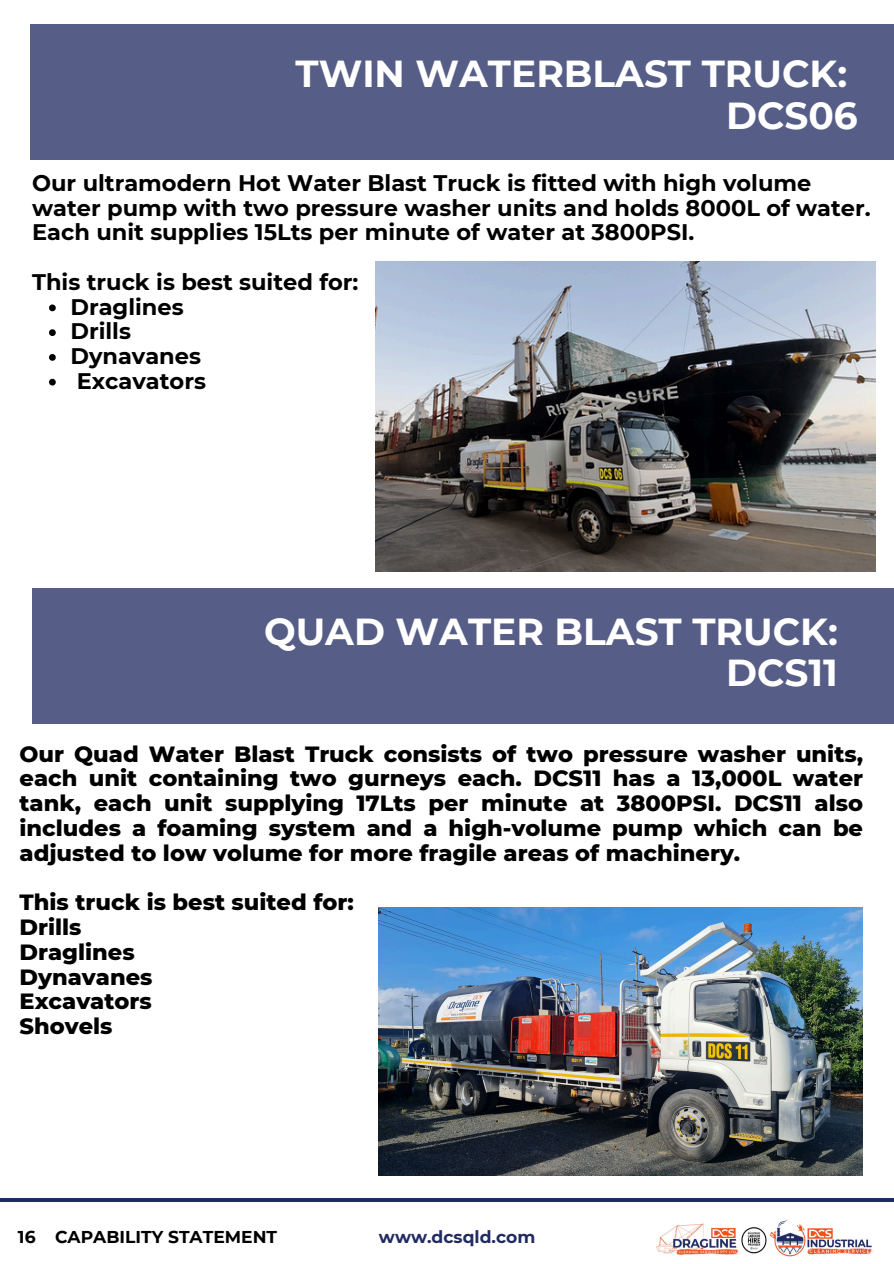
<style>
.page{position:relative;width:894px;height:1264px;background:#fff}
.page>*{position:absolute;margin:0;border:0;box-sizing:border-box;transform-origin:0 0}
.t1{font:700 37.5px/41.7px "Montserrat";color:#fff;text-align:right}
.t2{font:800 22.5px/24.8px "Montserrat";color:#000;text-align:justify}
.t3{font:700 22.5px/24.8px "Montserrat";color:#000}
.t4{font:700 17.1px "Montserrat";color:#000}
.t5{font:700 17.1px "Montserrat";color:#212b61}
</style>
<div class="page">
<img style="left:375px;top:261px;width:500px;height:311px">
<svg style="left:49px;top:304px;width:7px;height:7px"></svg>
<svg style="left:49px;top:329px;width:7px;height:7px"></svg>
<svg style="left:49px;top:354px;width:7px;height:7px"></svg>
<svg style="left:49px;top:379px;width:7px;height:6px"></svg>
<img style="left:656px;top:1219px;width:217px;height:37px">
<hr style="left:0;top:1198px;width:893px;height:3px;background:#212b61">
<div style="left:30px;top:24px;width:863px;height:135px;background:#565e87"></div>
<div style="left:32px;top:588px;width:861px;height:135px;background:#565e87"></div>
<img style="left:378px;top:907px;width:484px;height:268px">
<h2 class="t1" style="left:295px;top:53px;width:563px">TWIN WATERBLAST TRUCK:<br>DCS06</h2>
<h2 class="t3" style="left:32px;top:170px;width:839px">Our ultramodern Hot Water Blast Truck is fitted with high volume water pump with two pressure washer units and holds 8000L of water.<br>Each unit supplies 15Lts per minute of water at 3800PSI.</h2>
<h2 class="t3" style="left:32px;top:269px;width:328px">This truck is best suited for:</h2>
<p class="t3" style="left:70px;top:294px;width:115px">Draglines</p>
<p class="t3" style="left:70px;top:319px;width:62px">Drills</p>
<p class="t3" style="left:70px;top:344px;width:132px">Dynavanes</p>
<p class="t3" style="left:77px;top:368px;width:131px">Excavators</p>
<h2 class="t1" style="left:264px;top:610px;width:575px">QUAD WATER BLAST TRUCK:<br>DCS11</h2>
<p class="t2" style="left:20px;top:741px;width:844px">Our Quad Water Blast Truck consists of two pressure washer units, each unit containing two gurneys each. DCS11 has a 13,000L water tank, each unit supplying 17Lts per minute at 3800PSI. DCS11 also includes a foaming system and a high-volume pump which can be adjusted to low volume for more fragile areas of machinery.</p>
<p class="t2" style="left:20px;top:889px;width:336px;text-align:left">This truck is best suited for:<br>Drills<br>Draglines<br>Dynavanes<br>Excavators<br>Shovels</p>
<h1 class="t4" style="left:18px;top:1226px;width:260px">16 CAPABILITY STATEMENT</h1>
<h1 class="t5" style="left:379px;top:1226px;width:158px">www.dcsqld.com</h1>
</div>
